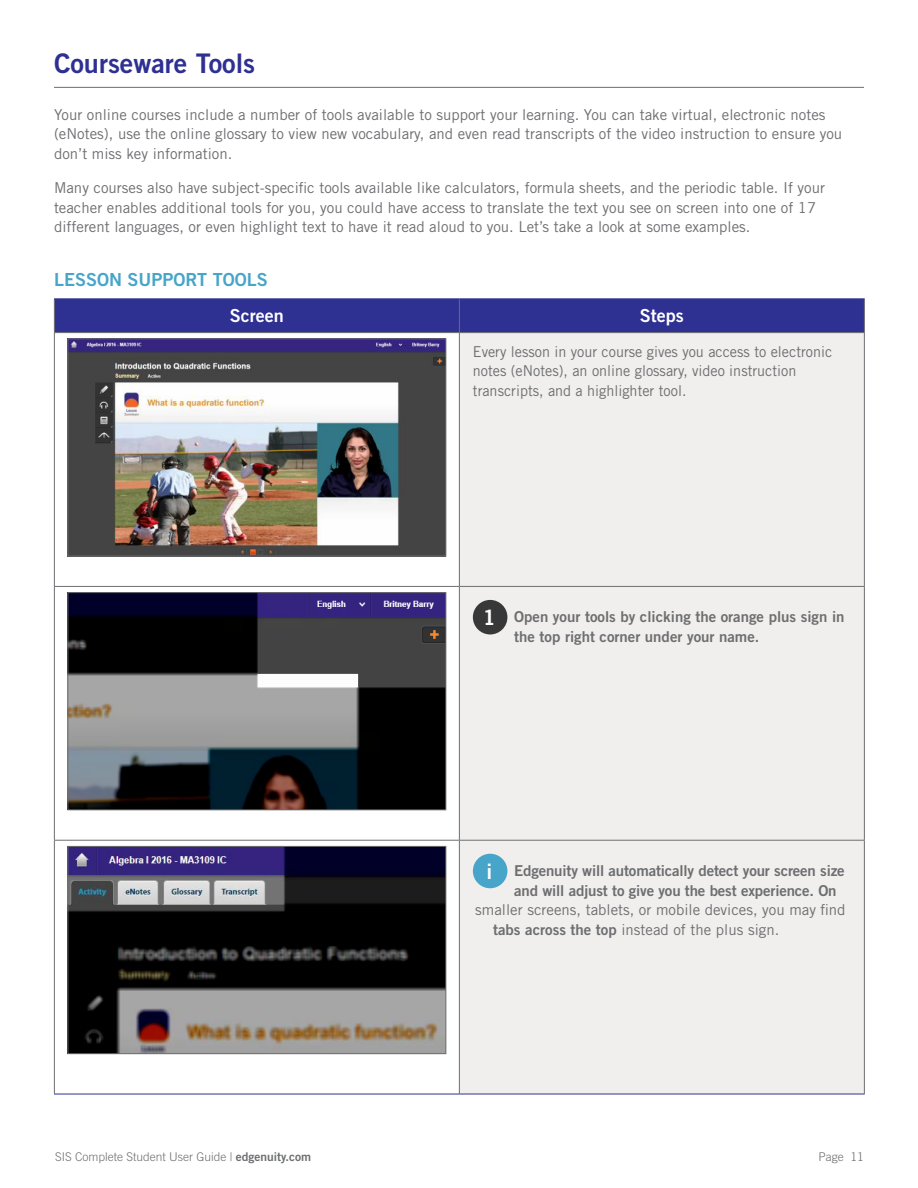
<style>
.page{position:relative;width:918px;height:1188px;background:#fff}
.page>*{position:absolute;margin:0;border:0;box-sizing:border-box;transform-origin:0 0}
.t1{font:27px "Trade Gothic LT Std Bd 2";color:#2e3092}
.t2{font:18px "Trade Gothic LT Std Bd 2";color:#47a5c9}
.t3{font:18px "Trade Gothic LT Std Bd 2";color:#fff}
.t4{font:15px/19.5px "Trade Gothic LT Std";color:#6d6e71}
.t5{font:15px/19.5px "Trade Gothic LT Std Bd 2";letter-spacing:-.01em;color:#6d6e71}
.t6{font:15px/19.5px "Trade Gothic LT Std";color:#6d6e71;scale:.96 1}
.t7{font:300 12px "Trade Gothic LT Std";color:#6d6e71}
.s1{font-family:"Trade Gothic LT Pro Bd 2";font-size:21px;color:#fff}
.s2{font-family:"Trade Gothic LT Std Bd 2"}
.s3{font-family:"Trade Gothic LT Std Bd 2";font-weight:400}
</style>
<div class="page">
<hr style="left:54px;top:87px;width:810px;height:1px;background:#6d6e71">
<div style="left:55px;top:299px;width:809px;height:33px;background:#2e3092"></div>
<div style="left:459px;top:333px;width:405px;height:253px;background:#f1efed"></div>
<div style="left:460px;top:587px;width:404px;height:507px;background:#f1efed"></div>
<hr style="left:54px;top:299px;width:1px;height:33px;background:#6d6e71">
<hr style="left:459px;top:299px;width:1px;height:33px;background:#6d6e71">
<hr style="left:864px;top:299px;width:1px;height:33px;background:#6d6e71">
<hr style="left:54px;top:332px;width:405px;height:1px;background:#6d6e71">
<hr style="left:54px;top:333px;width:1px;height:253px;background:#6d6e71">
<hr style="left:459px;top:332px;width:406px;height:1px;background:#6d6e71">
<hr style="left:459px;top:333px;width:1px;height:253px;background:#6d6e71">
<hr style="left:864px;top:333px;width:1px;height:253px;background:#6d6e71">
<hr style="left:54px;top:586px;width:405px;height:1px;background:#6d6e71">
<hr style="left:54px;top:587px;width:1px;height:253px;background:#6d6e71">
<hr style="left:54px;top:840px;width:405px;height:1px;background:#6d6e71">
<hr style="left:54px;top:841px;width:1px;height:253px;background:#6d6e71">
<hr style="left:459px;top:586px;width:406px;height:1px;background:#6d6e71">
<hr style="left:459px;top:587px;width:1px;height:253px;background:#6d6e71">
<hr style="left:864px;top:587px;width:1px;height:253px;background:#6d6e71">
<hr style="left:459px;top:840px;width:406px;height:1px;background:#6d6e71">
<hr style="left:459px;top:841px;width:1px;height:253px;background:#6d6e71">
<hr style="left:864px;top:841px;width:1px;height:253px;background:#6d6e71">
<hr style="left:54px;top:298px;width:405px;height:1px;background:#2e3092">
<hr style="left:459px;top:298px;width:406px;height:1px;background:#2e3092">
<hr style="left:54px;top:1094px;width:405px;height:1px;background:#2e3092">
<hr style="left:459px;top:1094px;width:406px;height:1px;background:#2e3092">
<img style="left:70px;top:341px;width:374px;height:213px">
<div style="left:68px;top:339px;width:378px;height:217px;border:1px solid #6d6e71"></div>
<img style="left:70px;top:594px;width:374px;height:214px">
<div style="left:68px;top:592px;width:378px;height:218px;border:1px solid #6d6e71"></div>
<div style="left:473px;top:600px;width:34px;height:34px;background:#383839;border-radius:50%"></div>
<img style="left:70px;top:848px;width:374px;height:204px">
<div style="left:68px;top:846px;width:378px;height:208px;border:1px solid #6d6e71"></div>
<div style="left:473px;top:854px;width:34px;height:34px;background:#47a5c9;border-radius:50%"></div>
<h1 class="t1" style="left:54px;top:47px;width:203px">Courseware Tools</h1>
<p class="t4" style="left:54px;top:105px;width:790px">Your online courses include a number of tools available to support your learning. You can take virtual, electronic notes (eNotes), use the online glossary to view new vocabulary, and even read transcripts of the video instruction to ensure you don’t miss key information.</p>
<p class="t4" style="left:54px;top:178px;width:773px">Many courses also have subject-specific tools available like calculators, formula sheets, and the periodic table. If your teacher enables additional tools for you, you could have access to translate the text you see on screen into one of 17 different languages, or even highlight text to have it read aloud to you. Let’s take a look at some examples.</p>
<p class="t2" style="left:54px;top:268px;width:215px">LESSON SUPPORT TOOLS</p>
<p class="t3" style="left:230px;top:305px;width:55px">Screen</p>
<p class="t3" style="left:640px;top:305px;width:45px">Steps</p>
<p class="t6" style="left:473px;top:342px;width:376px">Every lesson in your course gives you access to electronic notes (eNotes), an online glossary, video instruction transcripts, and a highlighter tool.</p>
<p class="t5" style="left:514px;top:607px;width:332px;text-indent:-31px"><span class="s1">1</span> Open your tools by clicking the orange plus sign in the top right corner under your name.</p>
<p class="t5" style="left:514px;top:861px;width:332px;text-indent:-28px"><span class="s1">i</span> Edgenuity will automatically detect your screen size and will adjust to give you the best experience. On</p>
<p class="t4" style="left:493px;top:900px;width:354px;text-indent:-18px">smaller screens, tablets, or mobile devices, you may find <span class="s2">tabs across the top</span> instead of the plus sign.</p>
<p class="t7" style="left:55px;top:1149px;width:258px">SIS Complete Student User Guide | <span class="s3">edgenuity.com</span></p>
<p class="t7" style="left:819px;top:1149px;width:47px">Page 11</p>
</div>
